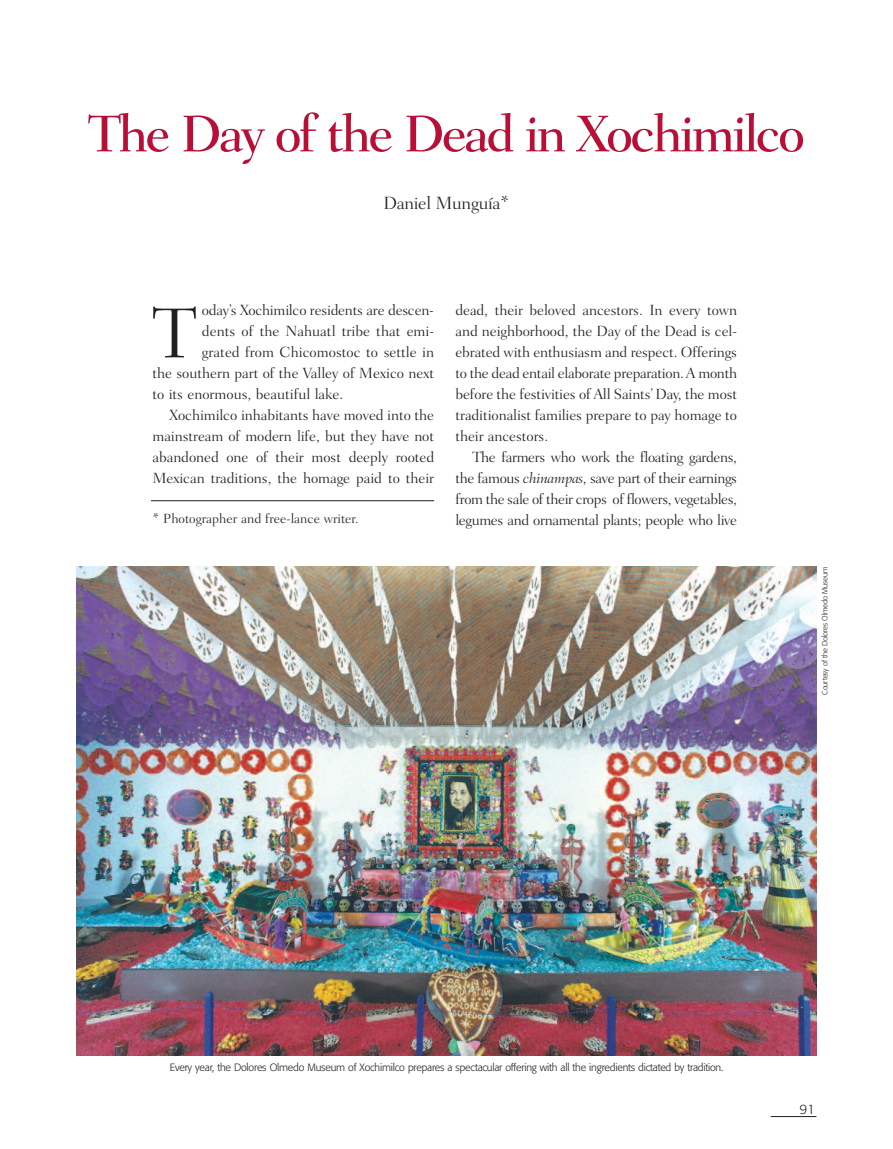
<style>
.page{position:relative;width:893px;height:1149px;background:#fff}
.page>*{position:absolute;margin:0;border:0;box-sizing:border-box;transform-origin:0 0}
.t1{font:300 71.85px "Fairfield LH";color:#231f20}
.t2{font:500 52.5px "Fairfield LH";letter-spacing:-.055em;color:#b90f36}
.t3{font:300 18px "Fairfield LH";letter-spacing:-.015em;color:#231f20}
.t4{font:300 15px/21px "Fairfield LH";letter-spacing:-.005em;color:#231f20;text-align:justify}
.t5{font:300 13.5px "Fairfield LH";color:#231f20}
.t6{font:300 13.5px "Formata";color:#231f20}
.t7{font:300 10.5px "Formata";letter-spacing:-.015em;color:#231f20}
.t8{font:300 7.5px "Formata";letter-spacing:-.015em;color:#231f20}
.s1{font-style:italic}
</style>
<div class="page">
<hr style="left:771px;top:1115px;width:45px;height:1px;background:#231f20">
<hr style="left:151px;top:500px;width:283px;height:1px;background:#231f20">
<img style="left:77px;top:566px;width:739px;height:489px">
<h2 class="t2" style="left:88px;top:113px;width:719px">The Day of the Dead in Xochimilco</h2>
<p class="t3" style="left:383px;top:195px;width:128px">Daniel Munguía*</p>
<h1 class="t1" style="left:152px;top:305px;width:45px">T</h1>
<p class="t4" style="left:202px;top:301px;width:233px">oday’s Xochimilco residents are descen-</p>
<p class="t4" style="left:202px;top:322px;width:234px">dents of the Nahuatl tribe that emi-</p>
<p class="t4" style="left:202px;top:343px;width:234px">grated from Chicomostoc to settle in</p>
<p class="t4" style="left:152px;top:364px;width:283px">the southern part of the Valley of Mexico next</p>
<p class="t4" style="left:152px;top:385px;width:192px">to its enormous, beautiful lake.</p>
<p class="t4" style="left:169px;top:406px;width:266px">Xochimilco inhabitants have moved into the</p>
<p class="t4" style="left:152px;top:427px;width:283px">mainstream of modern life, but they have not</p>
<p class="t4" style="left:152px;top:448px;width:283px">abandoned one of their most deeply rooted</p>
<p class="t4" style="left:152px;top:469px;width:283px">Mexican traditions, the homage paid to their</p>
<p class="t5" style="left:152px;top:513px;width:208px">* Photographer and free-lance writer.</p>
<p class="t4" style="left:455px;top:301px;width:283px">dead, their beloved ancestors. In every town and neighborhood, the Day of the Dead is cel&shy;ebrated with enthusiasm and respect. Offerings to the dead entail elaborate preparation.A month before the festivities of All Saints’ Day, the most traditionalist families prepare to pay homage to their ancestors.</p>
<p class="t4" style="left:455px;top:448px;width:283px;text-indent:17px">The farmers who work the floating gardens, the famous <span class="s1">chinampas</span>, save part of their earnings from the sale of their crops of flowers, vegetables, legumes and ornamental plants; people who live</p>
<p class="t8" style="left:822px;top:694px;width:129px;rotate:-90deg">Courtesy of the Dolores Olmedo Museum</p>
<p class="t7" style="left:170px;top:1062px;width:555px">Every year, the Dolores Olmedo Museum of Xochimilco prepares a spectacular offering with all the ingredients dictated by tradition.</p>
<p class="t6" style="left:799px;top:1102px;width:17px">91</p>
</div>
